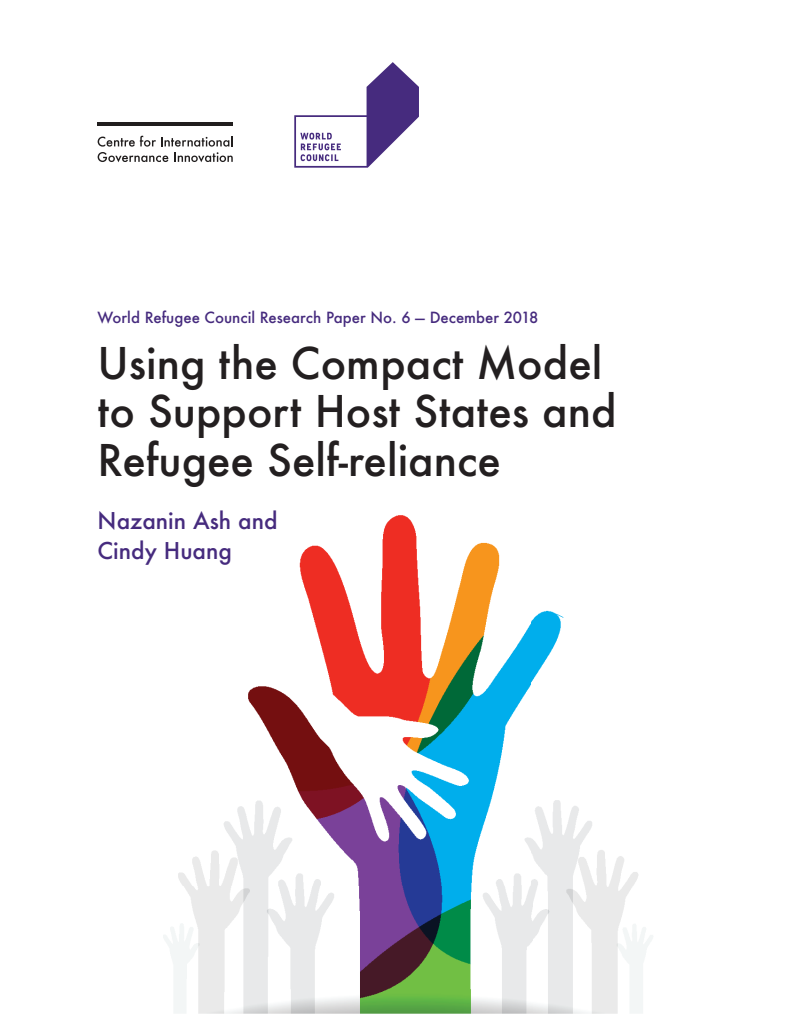
<style>
.page{position:relative;width:810px;height:1035px;background:#fff}
.page>*{position:absolute;margin:0;border:0;box-sizing:border-box;transform-origin:0 0}
.t1{font:500 42.5px/48.8px "Futura";color:#231f20}
.t2{font:500 22.5px/30px "Futura";color:#462b7e}
.t3{font:500 15px "Futura";color:#462b7e}
</style>
<div class="page">
<img style="left:163px;top:515px;width:490px;height:499px">
<svg style="left:98px;top:136px;width:135px;height:26px"></svg>
<hr style="left:97px;top:123px;width:136px;height:3px;background:#211e1e">
<svg style="left:294px;top:62px;width:125px;height:106px"></svg>
<p class="t3" style="left:98px;top:307px;width:442px">World Refugee Council Research Paper No. 6 — December 2018</p>
<p class="t1" style="left:98px;top:338px;width:521px">Using the Compact Model to Support Host States and<br>Refugee Self-reliance</p>
<p class="t2" style="left:98px;top:505px;width:182px">Nazanin Ash and<br>Cindy Huang</p>
</div>
